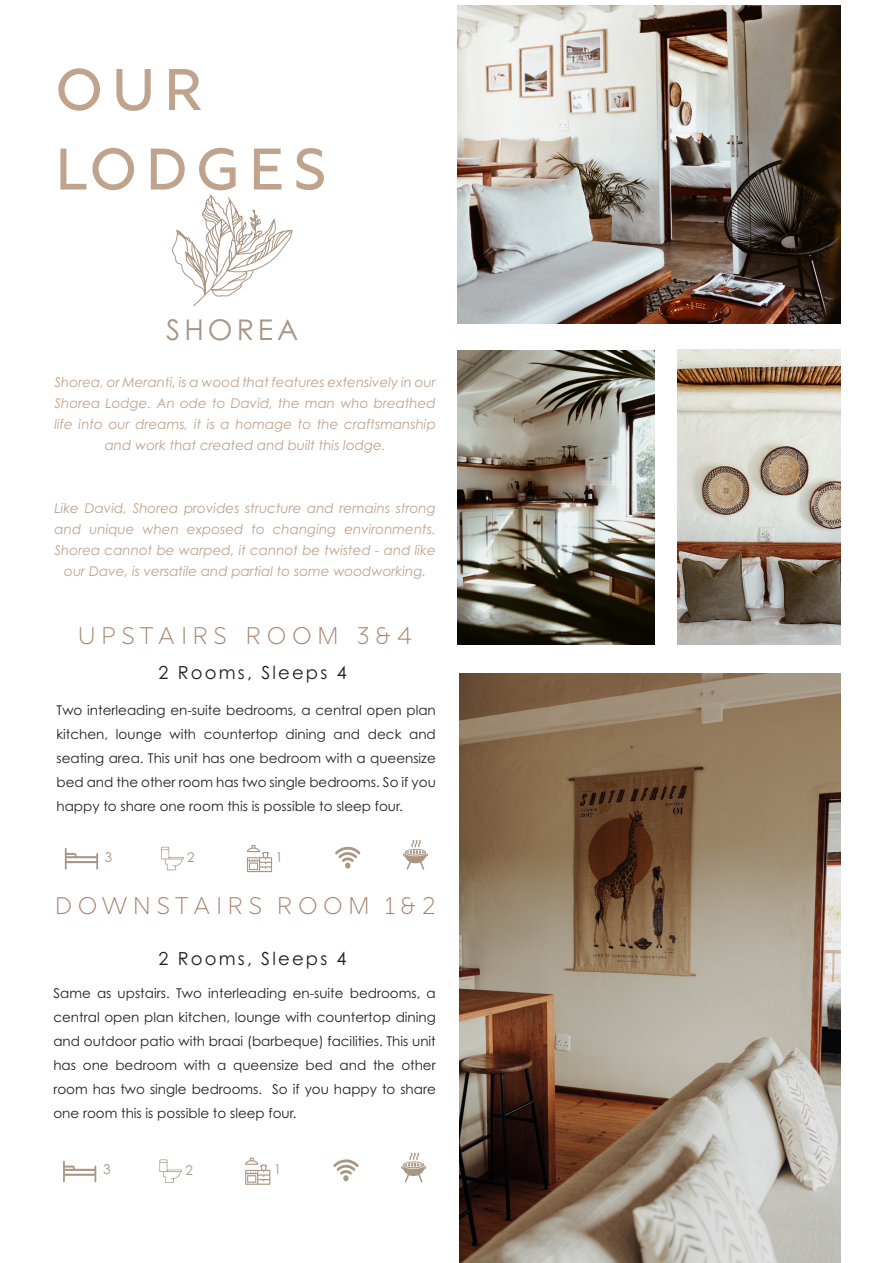
<style>
.page{position:relative;width:893px;height:1263px;background:#fff}
.page>*{position:absolute;margin:0;border:0;box-sizing:border-box;transform-origin:0 0}
.t1{font:58.5px/79.5px "Rig Medium Face";letter-spacing:.1em;color:#bfa38d}
.t2{font:28.5px "Century Gothic Pro";letter-spacing:.14em;color:#a99684}
.t3{font:24px "Rig Light Face";letter-spacing:.19em;color:#a8826d}
.t4{font:18px "Century Gothic Pro";letter-spacing:.12em;color:#231f20}
.t5{font:13.5px/24px "Century Gothic Pro";color:#231f20;text-align:justify}
.t6{font:italic 13.5px/21px "Century Gothic Pro";color:#bfa38d;text-align:center}
.t7{font:13.5px "Century Gothic Pro";color:#a99684}
</style>
<div class="page">
<svg style="left:172px;top:194px;width:121px;height:112px"></svg>
<svg style="left:65px;top:848px;width:33px;height:22px"></svg>
<svg style="left:161px;top:847px;width:23px;height:23px"></svg>
<svg style="left:335px;top:847px;width:25px;height:21px"></svg>
<svg style="left:403px;top:840px;width:25px;height:30px"></svg>
<svg style="left:247px;top:845px;width:25px;height:27px"></svg>
<svg style="left:63px;top:1160px;width:33px;height:22px"></svg>
<svg style="left:159px;top:1159px;width:23px;height:24px"></svg>
<svg style="left:333px;top:1159px;width:26px;height:22px"></svg>
<svg style="left:401px;top:1152px;width:25px;height:30px"></svg>
<svg style="left:245px;top:1158px;width:25px;height:27px"></svg>
<img style="left:459px;top:674px;width:382px;height:589px">
<img style="left:457px;top:351px;width:197px;height:293px">
<img style="left:457px;top:5px;width:384px;height:319px">
<img style="left:677px;top:349px;width:164px;height:295px">
<p class="t1" style="left:54px;top:56px;width:276px">OUR<br>LODGES</p>
<p class="t2" style="left:166px;top:312px;width:134px">SHOREA</p>
<p class="t6" style="left:55px;top:371px;width:383px">Shorea, or Meranti, is a wood that features extensively in our Shorea Lodge. An ode to David, the man who breathed life into our dreams, it is a homage to the craftsmanship and work that created and built this lodge.</p>
<p class="t6" style="left:55px;top:497px;width:383px">Like David, Shorea provides structure and remains strong and unique when exposed to changing environments.<br>Shorea cannot be warped, it cannot be twisted - and like our Dave, is versatile and partial to some woodworking.</p>
<p class="t3" style="left:78px;top:622px;width:337px">UPSTAIRS ROOM 3&amp;4</p>
<p class="t4" style="left:159px;top:662px;width:190px">2 Rooms, Sleeps 4</p>
<p class="t5" style="left:56px;top:698px;width:381px">Two interleading en-suite bedrooms, a central open plan kitchen, lounge with countertop dining and deck and seating area. This unit has one bedroom with a queensize bed and the other room has two single bedrooms. So if you happy to share one room this is possible to sleep four.</p>
<p class="t7" style="left:105px;top:848px;width:9px">3</p>
<p class="t7" style="left:187px;top:849px;width:9px">2</p>
<p class="t7" style="left:276px;top:849px;width:9px">1</p>
<p class="t3" style="left:55px;top:891px;width:383px">DOWNSTAIRS ROOM 1&amp;2</p>
<p class="t4" style="left:159px;top:948px;width:190px">2 Rooms, Sleeps 4</p>
<p class="t5" style="left:53px;top:981px;width:384px">Same as upstairs. Two interleading en-suite bedrooms, a central open plan kitchen, lounge with countertop dining and outdoor patio with braai (barbeque) facilities. This unit has one bedroom with a queensize bed and the other room has two single bedrooms. So if you happy to share one room this is possible to sleep four.</p>
<p class="t7" style="left:103px;top:1161px;width:9px">3</p>
<p class="t7" style="left:186px;top:1162px;width:9px">2</p>
<p class="t7" style="left:274px;top:1161px;width:9px">1</p>
</div>
